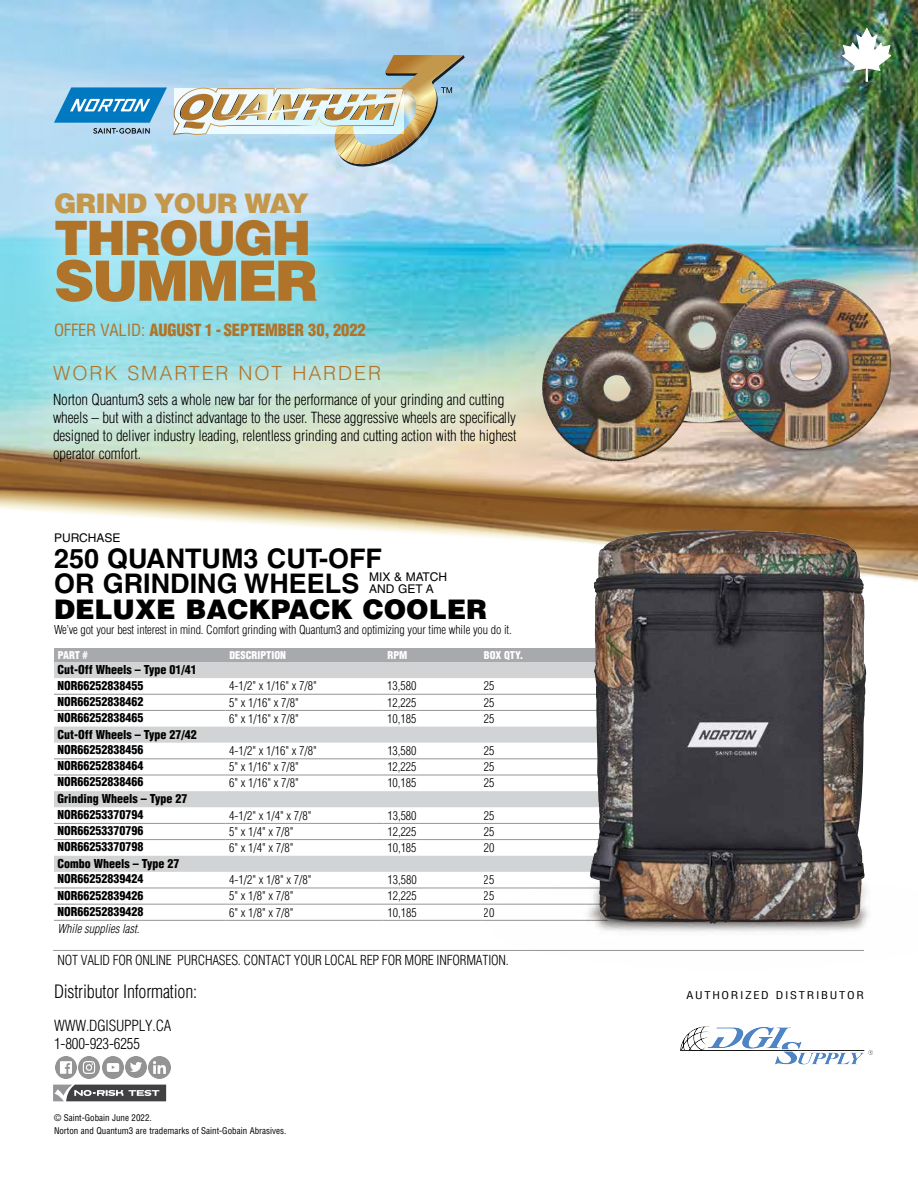
<style>
.page{position:relative;width:918px;height:1188px;background:#fff}
.page>*{position:absolute;margin:0;border:0;box-sizing:border-box;transform-origin:0 0}
.t1{font:900 55.8px "Helvetica LT Std";letter-spacing:-.04em;color:#af742a}
.t2{font:900 47.4px "Helvetica LT Std";letter-spacing:-.04em;color:#af742a}
.t3{font:700 27px/25.5px "Helvetica LT Std";color:#000}
.t4{font:900 27px "Helvetica LT Std";color:#000}
.t5{font:900 27px "Helvetica LT Std";letter-spacing:-.04em;color:#c4984c}
.t6{font:300 19.5px "Helvetica LT Std";letter-spacing:.1em;color:#af742a}
.t7{font:300 condensed 18px "Helvetica LT Std";letter-spacing:-.01em;color:#000}
.t8{font:900 condensed 16.5px "Helvetica LT Std";letter-spacing:-.01em;color:#af742a}
.t9{font:300 condensed 15px/18px "Helvetica LT Std";letter-spacing:-.01em;color:#000}
.t10{font:300 condensed 13.5px "Helvetica LT Std";letter-spacing:-.015em;color:#000}
.t11{font:300 condensed 12px "Helvetica LT Std";letter-spacing:-.01em;color:#000}
.t12{font:900 condensed 12px/15.5px "Helvetica LT Std";color:#000}
.t13{font:12px/12px "Helvetica LT Std";color:#000}
.t14{font:italic 300 condensed 12px "Helvetica LT Std";color:#000}
.t15{font:900 condensed 10.5px "Helvetica LT Std";color:#fff}
.t16{font:condensed 10.5px "Helvetica LT Std";letter-spacing:.14em;color:#000;scale:1.18 1}
.t17{font:condensed 9px/12.9px "Helvetica LT Std";color:#000}
.s1{font-weight:400}
</style>
<div class="page">
<svg style="left:53px;top:596px;width:814px;height:506px"></svg>
<img style="left:0;top:1px;width:918px;height:595px">
<img style="left:0;top:475px;width:918px;height:117px">
<div style="left:0;top:134px;width:573px;height:367px;background:#fff;opacity:.5"></div>
<svg style="left:53px;top:1085px;width:113px;height:16px;background:#6c6c6d"></svg>
<div style="left:26px;top:962px;width:195px;height:73px;background:#fff"></div>
<hr style="left:53px;top:950px;width:811px;height:1px;background:#939598">
<img style="left:500px;top:380px;width:418px;height:54px">
<img style="left:656px;top:243px;width:46px;height:13px">
<div style="left:54px;top:648px;width:536px;height:14px;background:#a7a9ac"></div>
<svg style="left:54px;top:662px;width:536px;height:210px"></svg>
<hr style="left:54px;top:694px;width:172px;height:1px;background:#939598">
<hr style="left:226px;top:694px;width:158px;height:1px;background:#939598">
<hr style="left:384px;top:694px;width:96px;height:1px;background:#939598">
<hr style="left:480px;top:694px;width:178px;height:1px;background:#939598">
<hr style="left:54px;top:710px;width:172px;height:1px;background:#939598">
<hr style="left:226px;top:710px;width:158px;height:1px;background:#939598">
<hr style="left:384px;top:710px;width:96px;height:1px;background:#939598">
<hr style="left:480px;top:710px;width:178px;height:1px;background:#939598">
<hr style="left:54px;top:759px;width:172px;height:1px;background:#939598">
<hr style="left:226px;top:759px;width:158px;height:1px;background:#939598">
<hr style="left:384px;top:759px;width:96px;height:1px;background:#939598">
<hr style="left:480px;top:759px;width:178px;height:1px;background:#939598">
<hr style="left:54px;top:775px;width:172px;height:1px;background:#939598">
<hr style="left:226px;top:775px;width:158px;height:1px;background:#939598">
<hr style="left:384px;top:775px;width:96px;height:1px;background:#939598">
<hr style="left:480px;top:775px;width:178px;height:1px;background:#939598">
<hr style="left:54px;top:823px;width:172px;height:1px;background:#939598">
<hr style="left:226px;top:823px;width:158px;height:1px;background:#939598">
<hr style="left:384px;top:823px;width:96px;height:1px;background:#939598">
<hr style="left:480px;top:823px;width:178px;height:1px;background:#939598">
<hr style="left:54px;top:839px;width:172px;height:1px;background:#939598">
<hr style="left:226px;top:839px;width:158px;height:1px;background:#939598">
<hr style="left:384px;top:839px;width:96px;height:1px;background:#939598">
<hr style="left:480px;top:839px;width:178px;height:1px;background:#939598">
<hr style="left:54px;top:888px;width:172px;height:1px;background:#939598">
<hr style="left:226px;top:888px;width:158px;height:1px;background:#939598">
<hr style="left:384px;top:888px;width:96px;height:1px;background:#939598">
<hr style="left:480px;top:888px;width:178px;height:1px;background:#939598">
<hr style="left:54px;top:904px;width:172px;height:1px;background:#939598">
<hr style="left:226px;top:904px;width:158px;height:1px;background:#939598">
<hr style="left:384px;top:904px;width:96px;height:1px;background:#939598">
<hr style="left:480px;top:904px;width:178px;height:1px;background:#939598">
<hr style="left:54px;top:920px;width:172px;height:1px;background:#939598">
<hr style="left:226px;top:920px;width:158px;height:1px;background:#939598">
<hr style="left:384px;top:920px;width:96px;height:1px;background:#939598">
<hr style="left:480px;top:920px;width:178px;height:1px;background:#939598">
<img style="left:619px;top:425px;width:299px;height:53px">
<img style="left:720px;top:279px;width:145px;height:171px">
<img style="left:443px;top:434px;width:339px;height:41px">
<img style="left:559px;top:312px;width:56px;height:29px">
<img style="left:842px;top:28px;width:49px;height:53px">
<img style="left:485px;top:873px;width:384px;height:97px">
<img style="left:590px;top:530px;width:114px;height:393px">
<img style="left:308px;top:36px;width:209px;height:160px">
<div style="left:352px;top:40px;width:113px;height:15px;background:#a2ceec"></div>
<svg style="left:173px;top:55px;width:292px;height:121px;background:#bacbcb"></svg>
<svg style="left:54px;top:87px;width:113px;height:47px;background:#57a4d3"></svg>
<hr style="left:0;top:0;width:918px;height:1px;background:#8dc63f">
<img style="left:647px;top:1005px;width:226px;height:82px">
<img style="left:55px;top:1057px;width:45px;height:21px">
<img style="left:149px;top:1057px;width:21px;height:21px">
<img style="left:102px;top:1056px;width:45px;height:22px">
<h3 class="t5" style="left:54px;top:186px;width:256px">GRIND YOUR WAY</h3>
<h2 class="t2" style="left:54px;top:207px;width:259px">THROUGH</h2>
<h1 class="t1" style="left:54px;top:244px;width:266px">SUMMER</h1>
<h3 class="t8" style="left:54px;top:320px;width:313px"><span class="s1">OFFER VALID:</span> AUGUST 1 - SEPTEMBER 30, 2022</h3>
<h3 class="t6" style="left:53px;top:361px;width:330px">WORK SMARTER NOT HARDER</h3>
<p class="t9" style="left:53px;top:390px;width:465px">Norton Quantum3 sets a whole new bar for the performance of your grinding and cutting wheels – but with a distinct advantage to the user. These aggressive wheels are specifically designed to deliver industry leading, relentless grinding and cutting action with the highest operator comfort.</p>
<p class="t13" style="left:54px;top:532px;width:68px">PURCHASE</p>
<h3 class="t3" style="left:54px;top:545px;width:330px">250 QUANTUM3 CUT-OFF<br>OR GRINDING WHEELS</h3>
<p class="t13" style="left:369px;top:571px;width:79px">MIX &amp; MATCH<br>AND GET A</p>
<h3 class="t4" style="left:54px;top:591px;width:435px">DELUXE BACKPACK COOLER</h3>
<p class="t11" style="left:54px;top:622px;width:459px">We’ve got your best interest in mind. Comfort grinding with Quantum3 and optimizing your time while you do it.</p>
<p class="t15" style="left:58px;top:648px;width:32px">PART #</p>
<p class="t15" style="left:229px;top:648px;width:58px">DESCRIPTION</p>
<p class="t15" style="left:388px;top:648px;width:21px">RPM</p>
<p class="t15" style="left:484px;top:648px;width:41px">BOX QTY.</p>
<p class="t12" style="left:57px;top:662px;width:141px">Cut-Off Wheels – Type 01/41<br>NOR66252838455</p>
<p class="t11" style="left:229px;top:679px;width:89px">4-1/2" x 1/16" x 7/8"</p>
<p class="t11" style="left:387px;top:679px;width:31px">13,580</p>
<p class="t11" style="left:484px;top:679px;width:12px">25</p>
<p class="t12" style="left:58px;top:693px;width:88px">NOR66252838462</p>
<p class="t11" style="left:229px;top:695px;width:71px">5" x 1/16" x 7/8"</p>
<p class="t11" style="left:387px;top:695px;width:31px">12,225</p>
<p class="t11" style="left:484px;top:695px;width:12px">25</p>
<p class="t12" style="left:58px;top:710px;width:88px">NOR66252838465</p>
<p class="t11" style="left:229px;top:711px;width:71px">6" x 1/16" x 7/8"</p>
<p class="t11" style="left:387px;top:711px;width:31px">10,185</p>
<p class="t11" style="left:484px;top:711px;width:12px">25</p>
<p class="t12" style="left:57px;top:726px;width:141px">Cut-Off Wheels – Type 27/42<br>NOR66252838456</p>
<p class="t11" style="left:229px;top:743px;width:89px">4-1/2" x 1/16" x 7/8"</p>
<p class="t11" style="left:387px;top:743px;width:31px">13,580</p>
<p class="t11" style="left:484px;top:743px;width:12px">25</p>
<p class="t12" style="left:58px;top:758px;width:88px">NOR66252838464</p>
<p class="t11" style="left:229px;top:759px;width:71px">5" x 1/16" x 7/8"</p>
<p class="t11" style="left:387px;top:759px;width:31px">12,225</p>
<p class="t11" style="left:484px;top:759px;width:12px">25</p>
<p class="t12" style="left:58px;top:774px;width:88px">NOR66252838466</p>
<p class="t11" style="left:229px;top:776px;width:71px">6" x 1/16" x 7/8"</p>
<p class="t11" style="left:387px;top:776px;width:31px">10,185</p>
<p class="t11" style="left:484px;top:776px;width:12px">25</p>
<p class="t12" style="left:57px;top:791px;width:132px">Grinding Wheels – Type 27<br>NOR66253370794</p>
<p class="t11" style="left:229px;top:808px;width:84px">4-1/2" x 1/4" x 7/8"</p>
<p class="t11" style="left:387px;top:808px;width:31px">13,580</p>
<p class="t11" style="left:484px;top:808px;width:12px">25</p>
<p class="t12" style="left:58px;top:823px;width:88px">NOR66253370796</p>
<p class="t11" style="left:229px;top:824px;width:66px">5" x 1/4" x 7/8"</p>
<p class="t11" style="left:387px;top:824px;width:31px">12,225</p>
<p class="t11" style="left:484px;top:824px;width:12px">25</p>
<p class="t12" style="left:58px;top:839px;width:88px">NOR66253370798</p>
<p class="t11" style="left:229px;top:840px;width:66px">6" x 1/4" x 7/8"</p>
<p class="t11" style="left:387px;top:840px;width:31px">10,185</p>
<p class="t11" style="left:484px;top:840px;width:12px">20</p>
<p class="t12" style="left:57px;top:856px;width:124px">Combo Wheels – Type 27<br>NOR66252839424</p>
<p class="t11" style="left:229px;top:872px;width:84px">4-1/2" x 1/8" x 7/8"</p>
<p class="t11" style="left:387px;top:872px;width:31px">13,580</p>
<p class="t11" style="left:484px;top:872px;width:12px">25</p>
<p class="t12" style="left:58px;top:888px;width:88px">NOR66252839426</p>
<p class="t11" style="left:229px;top:889px;width:66px">5" x 1/8" x 7/8"</p>
<p class="t11" style="left:387px;top:889px;width:31px">12,225</p>
<p class="t11" style="left:484px;top:889px;width:12px">25</p>
<p class="t12" style="left:58px;top:903px;width:88px">NOR66252839428</p>
<p class="t11" style="left:229px;top:905px;width:66px">6" x 1/8" x 7/8"</p>
<p class="t11" style="left:387px;top:905px;width:31px">10,185</p>
<p class="t11" style="left:484px;top:905px;width:12px">20</p>
<p class="t14" style="left:58px;top:921px;width:83px">While supplies last.</p>
<p class="t10" style="left:57px;top:952px;width:453px">NOT VALID FOR ONLINE PURCHASES. CONTACT YOUR LOCAL REP FOR MORE INFORMATION.</p>
<h3 class="t7" style="left:54px;top:981px;width:145px">Distributor Information:</h3>
<p class="t9" style="left:54px;top:1017px;width:119px">WWW.DGISUPPLY.CA<br>1-800-923-6255</p>
<p class="t17" style="left:54px;top:1111px;width:234px">© Saint-Gobain June 2022.<br>Norton and Quantum3 are trademarks of Saint-Gobain Abrasives.</p>
<p class="t16" style="left:686px;top:989px;width:152px">AUTHORIZED DISTRIBUTOR</p>
</div>
